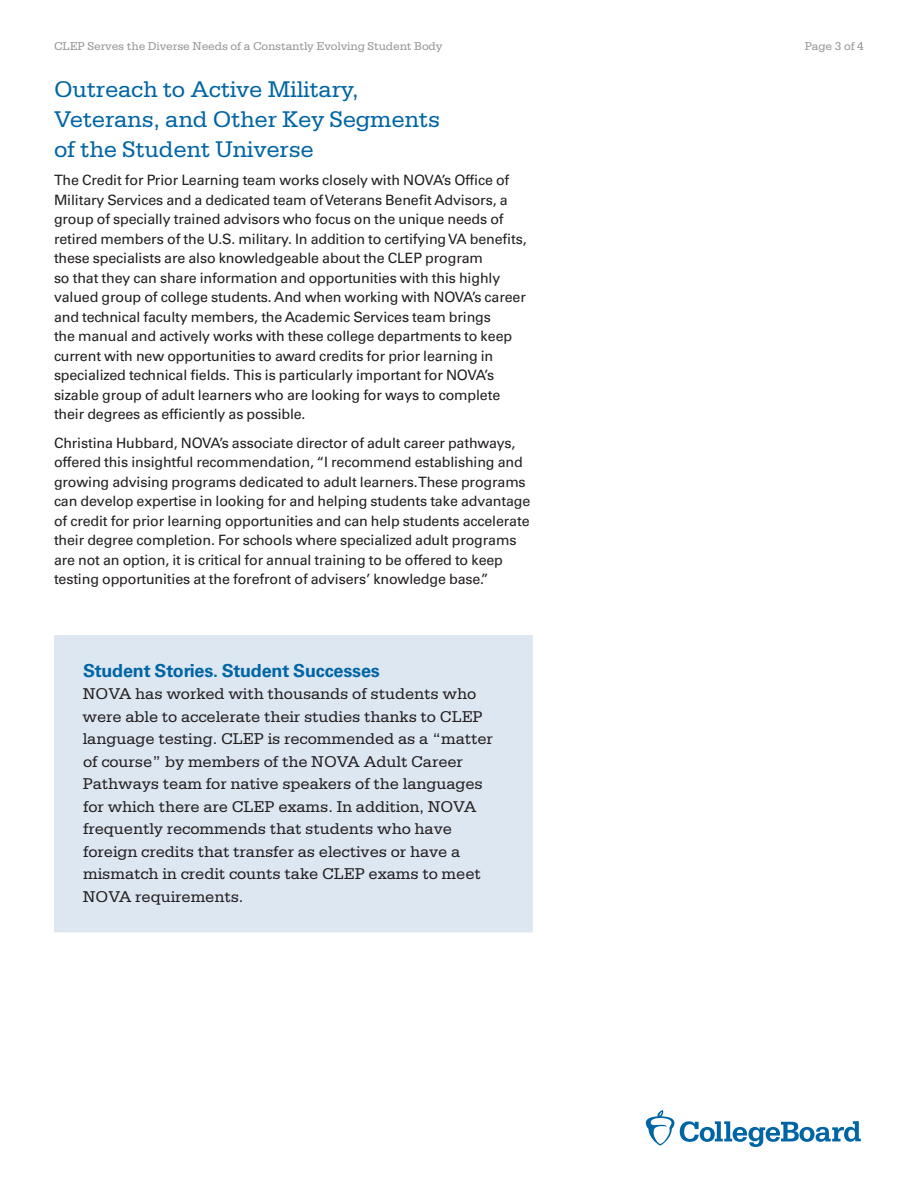
<style>
.page{position:relative;width:918px;height:1188px;background:#fff}
.page>*{position:absolute;margin:0;border:0;box-sizing:border-box;transform-origin:0 0}
.t1{font:24px/30px "Serifa Std";letter-spacing:-.01em;color:#0065a4}
.t2{font:700 18px "Univers LT Std";letter-spacing:-.01em;color:#0065a4}
.t3{font:16.5px/22.5px "Serifa Std";letter-spacing:-.005em;color:#231f20}
.t4{font:14.25px/19.5px "Univers LT Std";letter-spacing:-.01em;color:#231f20}
.t5{font:12px "Serifa Std";letter-spacing:-.01em;color:#939598}
</style>
<div class="page">
<svg style="left:646px;top:1110px;width:215px;height:37px"></svg>
<div style="left:55px;top:636px;width:477px;height:296px;background:#dde7f2"></div>
<div style="left:54px;top:635px;width:479px;height:297px;border:2px solid #dde7f2"></div>
<p class="t5" style="left:54px;top:40px;width:390px">CLEP Serves the Diverse Needs of a Constantly Evolving Student Body</p>
<p class="t5" style="left:805px;top:40px;width:61px">Page 3 of 4</p>
<h2 class="t1" style="left:54px;top:74px;width:388px">Outreach to Active Military,<br>Veterans, and Other Key Segments of the Student Universe</h2>
<p class="t4" style="left:54px;top:170px;width:474px">The Credit for Prior Learning team works closely with NOVA’s Office of Military Services and a dedicated team of Veterans Benefit Advisors, a group of specially trained advisors who focus on the unique needs of retired members of the U.S. military. In addition to certifying VA benefits, these specialists are also knowledgeable about the CLEP program<br>so that they can share information and opportunities with this highly valued group of college students. And when working with NOVA’s career and technical faculty members, the Academic Services team brings<br>the manual and actively works with these college departments to keep current with new opportunities to award credits for prior learning in specialized technical fields. This is particularly important for NOVA’s sizable group of adult learners who are looking for ways to complete their degrees as efficiently as possible.</p>
<p class="t4" style="left:54px;top:433px;width:478px">Christina Hubbard, NOVA’s associate director of adult career pathways, offered this insightful recommendation, “I recommend establishing and growing advising programs dedicated to adult learners. These programs can develop expertise in looking for and helping students take advantage of credit for prior learning opportunities and can help students accelerate their degree completion. For schools where specialized adult programs are not an option, it is critical for annual training to be offered to keep testing opportunities at the forefront of advisers’ knowledge base.”</p>
<p class="t2" style="left:83px;top:660px;width:298px">Student Stories. Student Successes</p>
<p class="t3" style="left:83px;top:683px;width:412px">NOVA has worked with thousands of students who were able to accelerate their studies thanks to CLEP language testing. CLEP is recommended as a “matter of course” by members of the NOVA Adult Career Pathways team for native speakers of the languages for which there are CLEP exams. In addition, NOVA frequently recommends that students who have foreign credits that transfer as electives or have a mismatch in credit counts take CLEP exams to meet NOVA requirements.</p>
</div>
